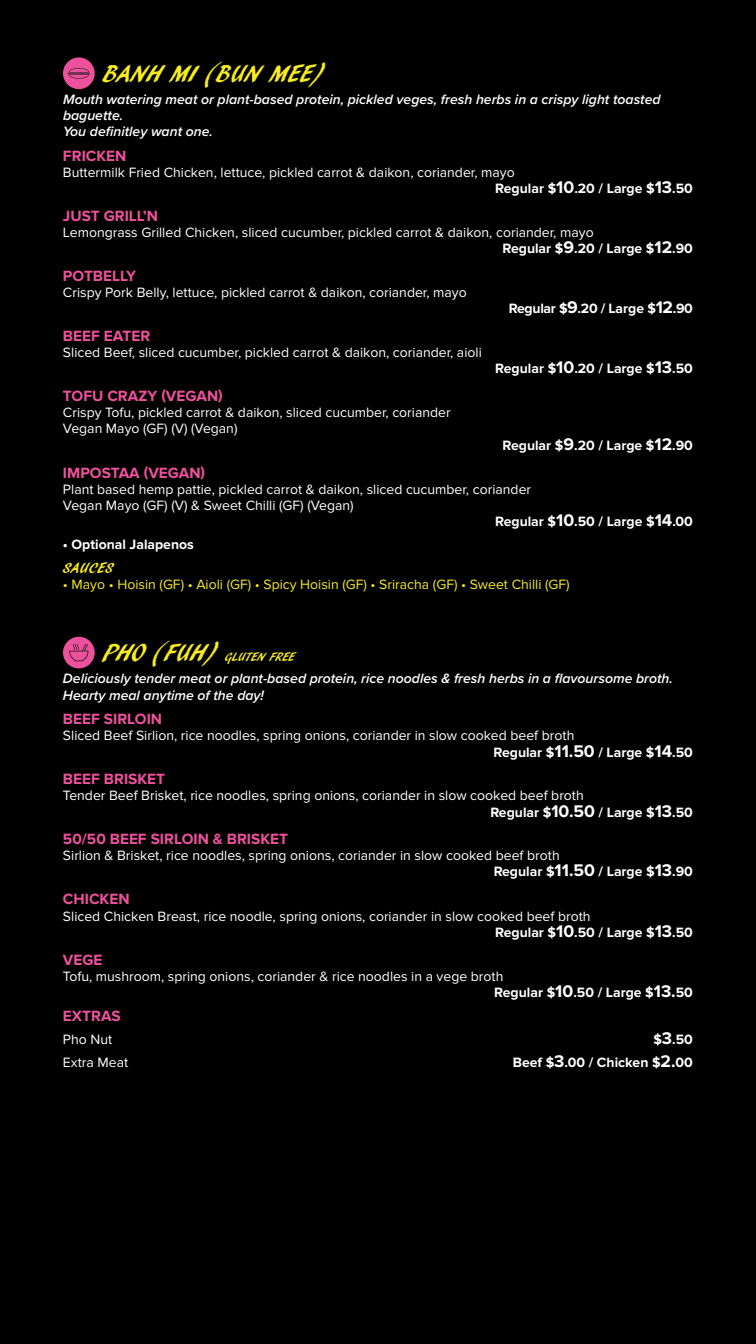
<style>
.page{position:relative;width:756px;height:1344px;background:#000}
.page>*{position:absolute;margin:0;border:0;box-sizing:border-box;transform-origin:0 0}
.menu_subs_1{font:25.2px "ARBLANCA";letter-spacing:-.02em;color:#f7eb22}
.menu{font:700 15.4px "Proxima Nova";color:#ee519c}
.menu_indents{font:15.4px "ARBLANCA";color:#f7eb22}
.menu_indents-2{font:700 15.4px "Proxima Nova";color:#ee519c}
.menu_indents-3{font:14px/16.1px "Proxima Nova";color:#fff}
.menu_intro{font:italic 600 14px/16.1px "Proxima Nova";color:#fff}
.menu_indents-4{font:700 14px "Proxima Nova";color:#fff}
.menu_indents-5{font:14px "Proxima Nova";color:#f7eb22}
.menu_indents-6{font:700 14px "Proxima Nova";letter-spacing:-.02em;color:#fff}
.menu_subs_1-2{font:12.6px "ARBLANCA";letter-spacing:-.02em;color:#f7eb22}
.s1{font-weight:700}
.s2{font-weight:700;font-size:17.5px}
.s3{font-size:17.5px}
.s4{font-size:25.2px}
</style>
<div class="page">
<div style="left:63px;top:57px;width:32px;height:32px;background:#ee519c;border-radius:50%"></div>
<svg style="left:67px;top:68px;width:23px;height:11px"></svg>
<div style="left:63px;top:637px;width:32px;height:31px;background:#ee519c;border-radius:50%"></div>
<svg style="left:69px;top:644px;width:20px;height:17px"></svg>
<p class="menu_subs_1" style="left:103px;top:60px;width:222px">BANH MI (BUN MEE)</p>
<p class="menu_intro" style="left:63px;top:91px;width:599px">Mouth watering meat or plant-based protein, pickled veges, fresh herbs in a crispy light toasted baguette.<br>You definitley want one.</p>
<p class="menu" style="left:63px;top:147px;width:65px">FRICKEN</p>
<p class="menu_indents-3" style="left:495px;top:165px;width:199px;text-indent:-432px">Buttermilk Fried Chicken, lettuce, pickled carrot &amp; daikon, coriander, mayo<br><span class="s1">Regular $</span><span class="s2">10</span><span class="s1">.20 / Large $</span><span class="s2">13</span><span class="s1">.50</span></p>
<p class="menu" style="left:63px;top:207px;width:97px">JUST GRILL’N</p>
<p class="menu_indents-3" style="left:502px;top:225px;width:192px;text-indent:-439px">Lemongrass Grilled Chicken, sliced cucumber, pickled carrot &amp; daikon, coriander, mayo<br><span class="s1">Regular $</span><span class="s2">9</span><span class="s1">.20 / Large $</span><span class="s2">12</span><span class="s1">.90</span></p>
<p class="menu" style="left:63px;top:267px;width:75px">POTBELLY</p>
<p class="menu_indents-3" style="left:63px;top:285px;width:405px">Crispy Pork Belly, lettuce, pickled carrot &amp; daikon, coriander, mayo</p>
<p class="menu_indents-6" style="left:509px;top:301px;width:186px">Regular $<span class="s3">9</span>.20 / Large $<span class="s3">12</span>.90</p>
<p class="menu" style="left:63px;top:327px;width:89px">BEEF EATER</p>
<p class="menu_indents-3" style="left:63px;top:345px;width:420px">Sliced Beef, sliced cucumber, pickled carrot &amp; daikon, coriander, aioli</p>
<p class="menu_indents-4" style="left:495px;top:361px;width:199px">Regular $<span class="s3">10</span>.20 / Large $<span class="s3">13</span>.50</p>
<p class="menu" style="left:63px;top:387px;width:161px">TOFU CRAZY (VEGAN)</p>
<p class="menu_indents-3" style="left:63px;top:405px;width:389px">Crispy Tofu, pickled carrot &amp; daikon, sliced cucumber, coriander<br>Vegan Mayo (GF) (V) (Vegan)</p>
<p class="menu_indents-4" style="left:502px;top:437px;width:192px">Regular $<span class="s3">9</span>.20 / Large $<span class="s3">12</span>.90</p>
<p class="menu" style="left:63px;top:464px;width:144px">IMPOSTAA (VEGAN)</p>
<p class="menu_indents-3" style="left:63px;top:481px;width:470px">Plant based hemp pattie, pickled carrot &amp; daikon, sliced cucumber, coriander</p>
<p class="menu_indents-3" style="left:63px;top:497px;width:292px">Vegan Mayo (GF) (V) &amp; Sweet Chilli (GF) (Vegan)</p>
<p class="menu_indents-4" style="left:495px;top:513px;width:199px">Regular $<span class="s3">10</span>.50 / Large $<span class="s3">14</span>.00</p>
<p class="menu_indents-4" style="left:63px;top:536px;width:132px">• Optional Jalapenos</p>
<p class="menu_indents" style="left:63px;top:559px;width:52px">SAUCES</p>
<p class="menu_indents-5" style="left:63px;top:576px;width:508px">• Mayo • Hoisin (GF) • Aioli (GF) • Spicy Hoisin (GF) • Sriracha (GF) • Sweet Chilli (GF)</p>
<p class="menu_subs_1-2" style="left:103px;top:650px;width:194px"><span class="s4">PHO (FUH)</span> GLUTEN FREE</p>
<p class="menu_intro" style="left:63px;top:670px;width:611px">Deliciously tender meat or plant-based protein, rice noodles &amp; fresh herbs in a flavoursome broth.<br>Hearty meal anytime of the day!</p>
<p class="menu" style="left:63px;top:710px;width:101px">BEEF SIRLOIN</p>
<p class="menu_indents-3" style="left:493px;top:728px;width:201px;text-indent:-430px">Sliced Beef Sirlion, rice noodles, spring onions, coriander in slow cooked beef broth<br><span class="s1">Regular $</span><span class="s2">11.50</span> <span class="s1">/ Large $</span><span class="s2">14</span><span class="s1">.50</span></p>
<p class="menu" style="left:63px;top:770px;width:104px">BEEF BRISKET</p>
<p class="menu_indents-3" style="left:490px;top:788px;width:204px;text-indent:-427px">Tender Beef Brisket, rice noodles, spring onions, coriander in slow cooked beef broth<br><span class="s1">Regular $</span><span class="s2">10.50</span> <span class="s1">/ Large $</span><span class="s2">13</span><span class="s1">.50</span></p>
<p class="menu" style="left:63px;top:830px;width:227px">50/50 BEEF SIRLOIN &amp; BRISKET</p>
<p class="menu_indents-3" style="left:494px;top:848px;width:201px;text-indent:-431px">Sirlion &amp; Brisket, rice noodles, spring onions, coriander in slow cooked beef broth<br><span class="s1">Regular $</span><span class="s2">11.50</span> <span class="s1">/ Large $</span><span class="s2">13</span><span class="s1">.90</span></p>
<p class="menu" style="left:63px;top:890px;width:68px">CHICKEN</p>
<p class="menu_indents-3" style="left:495px;top:908px;width:199px;text-indent:-432px">Sliced Chicken Breast, rice noodle, spring onions, coriander in slow cooked beef broth<br><span class="s1">Regular $</span><span class="s2">10</span><span class="s1">.50 / Large $</span><span class="s2">13</span><span class="s1">.50</span></p>
<p class="menu" style="left:63px;top:951px;width:41px">VEGE</p>
<p class="menu_indents-3" style="left:494px;top:968px;width:200px;text-indent:-431px">Tofu, mushroom, spring onions, coriander &amp; rice noodles in a vege broth<br><span class="s1">Regular $</span><span class="s2">10</span><span class="s1">.50 / Large $</span><span class="s2">13.</span><span class="s1">50</span></p>
<p class="menu_indents-2" style="left:63px;top:1007px;width:59px">EXTRAS</p>
<p class="menu_indents-3" style="left:63px;top:1031px;width:51px">Pho Nut</p>
<p class="menu_indents-4" style="left:653px;top:1031px;width:41px">$<span class="s3">3</span>.50</p>
<p class="menu_indents-3" style="left:63px;top:1054px;width:67px">Extra Meat</p>
<p class="menu_indents-4" style="left:513px;top:1054px;width:182px">Beef $<span class="s3">3</span>.00 / Chicken $<span class="s3">2.</span>00</p>
</div>
